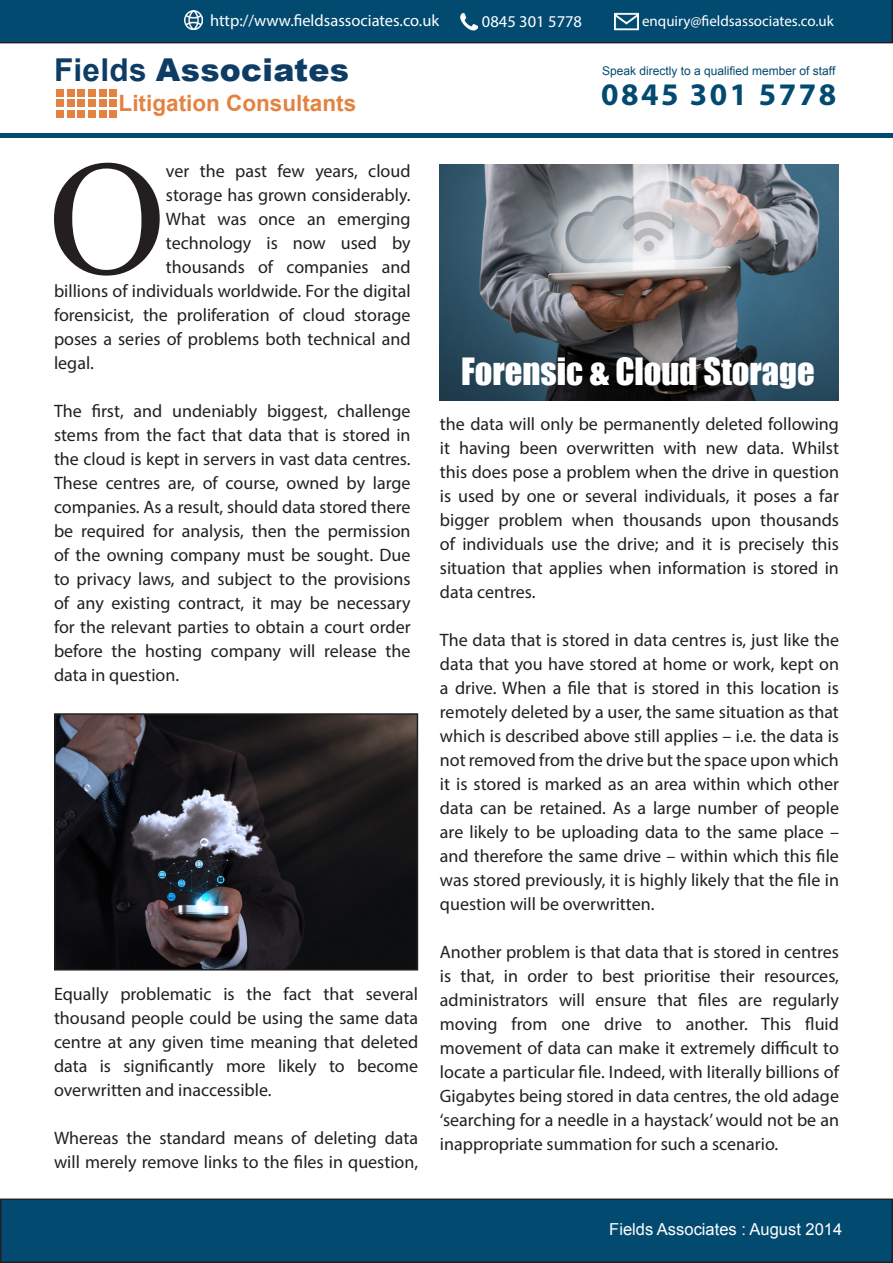
<style>
.page{position:relative;width:893px;height:1263px;background:#fff}
.page>*{position:absolute;margin:0;border:0;box-sizing:border-box;transform-origin:0 0}
.t1{font:163.05px "Times New Roman";color:#231f20}
.t2{font:34.5px "Impact";color:#fff}
.t3{font:900 31.5px "Arial";letter-spacing:.01em;color:#0d3c64}
.t4{font:700 31.5px "Myriad Pro";letter-spacing:.08em;color:#034a71}
.t5{font:700 22.5px "Arial";color:#e38241}
.t6{font:18px/24px "Myriad Pro";color:#231f20;text-align:justify}
.t7{font:16.5px "Myriad Pro";color:#fff}
.t8{font:16.5px "Arial";color:#fff}
.t9{font:15px "Myriad Pro";color:#fff}
.t10{font:12px "Arial";color:#034a71}
.s1{font-weight:700}
</style>
<div class="page">
<div style="left:0;top:133px;width:893px;height:5px;background:#034a71"></div>
<div style="left:0;top:0;width:893px;height:43px;background:#034a71"></div>
<div style="left:1px;top:1199px;width:891px;height:63px;background:#034a71"></div>
<div style="left:0;top:1198px;width:893px;height:65px;border:2px solid #231f20"></div>
<div style="left:56px;top:89px;width:8px;height:8px;background:#e38241"></div>
<div style="left:67px;top:89px;width:8px;height:8px;background:#e38241"></div>
<div style="left:78px;top:89px;width:7px;height:8px;background:#e38241"></div>
<div style="left:88px;top:89px;width:8px;height:8px;background:#e38241"></div>
<div style="left:99px;top:89px;width:8px;height:8px;background:#e38241"></div>
<div style="left:109px;top:89px;width:8px;height:8px;background:#e38241"></div>
<div style="left:56px;top:99px;width:8px;height:8px;background:#e38241"></div>
<div style="left:67px;top:99px;width:8px;height:8px;background:#e38241"></div>
<div style="left:78px;top:99px;width:7px;height:8px;background:#e38241"></div>
<div style="left:88px;top:99px;width:8px;height:8px;background:#e38241"></div>
<div style="left:99px;top:99px;width:8px;height:8px;background:#e38241"></div>
<div style="left:109px;top:99px;width:8px;height:8px;background:#e38241"></div>
<div style="left:56px;top:110px;width:8px;height:7px;background:#e38241"></div>
<div style="left:67px;top:110px;width:8px;height:7px;background:#e38241"></div>
<div style="left:78px;top:110px;width:7px;height:7px;background:#e38241"></div>
<div style="left:88px;top:110px;width:8px;height:7px;background:#e38241"></div>
<div style="left:99px;top:110px;width:8px;height:7px;background:#e38241"></div>
<div style="left:109px;top:110px;width:8px;height:7px;background:#e38241"></div>
<img style="left:184px;top:11px;width:19px;height:18px">
<img style="left:460px;top:13px;width:18px;height:17px">
<img style="left:614px;top:9px;width:24px;height:24px">
<img style="left:440px;top:164px;width:399px;height:236px">
<img style="left:57px;top:716px;width:358px;height:251px">
<div style="left:54px;top:713px;width:364px;height:257px;border:2px solid #231f20"></div>
<p class="t7" style="left:210px;top:10px;width:231px">http://www.fieldsassociates.co.uk</p>
<p class="t7" style="left:482px;top:11px;width:102px">0845 301 5778</p>
<p class="t9" style="left:642px;top:12px;width:193px">enquiry@fieldsassociates.co.uk</p>
<h3 class="t3" style="left:54px;top:47px;width:297px"><span class="s1">Fields</span> Associates</h3>
<p class="t10" style="left:602px;top:63px;width:235px">Speak directly to a qualified member of staff</p>
<p class="t5" style="left:119px;top:88px;width:239px">Litigation Consultants</p>
<h3 class="t4" style="left:601px;top:74px;width:237px">0845 301 5778</h3>
<p class="t1" style="left:48px;top:109px;width:119px">O</p>
<p class="t6" style="left:166px;top:159px;width:246px">ver the past few years, cloud</p>
<p class="t6" style="left:166px;top:183px;width:246px">storage has grown considerably.</p>
<p class="t6" style="left:166px;top:207px;width:246px">What was once an emerging</p>
<p class="t6" style="left:166px;top:231px;width:246px">technology is now used by</p>
<p class="t6" style="left:166px;top:255px;width:246px">thousands of companies and</p>
<p class="t6" style="left:54px;top:279px;width:358px">billions of individuals worldwide. For the digital</p>
<p class="t6" style="left:54px;top:303px;width:358px">forensicist, the proliferation of cloud storage</p>
<p class="t6" style="left:54px;top:327px;width:358px">poses a series of problems both technical and</p>
<p class="t6" style="left:54px;top:351px;width:41px">legal.</p>
<p class="t6" style="left:54px;top:399px;width:358px">The first, and undeniably biggest, challenge stems from the fact that data that is stored in the cloud is kept in servers in vast data centres.<br>These centres are, of course, owned by large companies. As a result, should data stored there be required for analysis, then the permission of the owning company must be sought. Due to privacy laws, and subject to the provisions of any existing contract, it may be necessary for the relevant parties to obtain a court order before the hosting company will release the data in question.</p>
<p class="t6" style="left:54px;top:982px;width:366px">Equally problematic is the fact that several thousand people could be using the same data centre at any given time meaning that deleted data is significantly more likely to become overwritten and inaccessible.</p>
<p class="t6" style="left:54px;top:1126px;width:366px">Whereas the standard means of deleting data will merely remove links to the files in question,</p>
<p class="t2" style="left:461px;top:344px;width:355px">Forensic &amp; Cloud Storage</p>
<p class="t6" style="left:440px;top:412px;width:401px">the data will only be permanently deleted following it having been overwritten with new data. Whilst this does pose a problem when the drive in question is used by one or several individuals, it poses a far bigger problem when thousands upon thousands of individuals use the drive; and it is precisely this situation that applies when information is stored in data centres.</p>
<p class="t6" style="left:440px;top:628px;width:401px">The data that is stored in data centres is, just like the data that you have stored at home or work, kept on a drive. When a file that is stored in this location is remotely deleted by a user, the same situation as that which is described above still applies – i.e. the data is not removed from the drive but the space upon which it is stored is marked as an area within which other data can be retained. As a large number of people are likely to be uploading data to the same place – and therefore the same drive – within which this file was stored previously, it is highly likely that the file in question will be overwritten.</p>
<p class="t6" style="left:440px;top:940px;width:401px">Another problem is that data that is stored in centres is that, in order to best prioritise their resources, administrators will ensure that files are regularly moving from one drive to another. This fluid movement of data can make it extremely difficult to locate a particular file. Indeed, with literally billions of Gigabytes being stored in data centres, the old adage ‘searching for a needle in a haystack’ would not be an inappropriate summation for such a scenario.</p>
<p class="t8" style="left:609px;top:1218px;width:234px">Fields Associates : August 2014</p>
</div>
